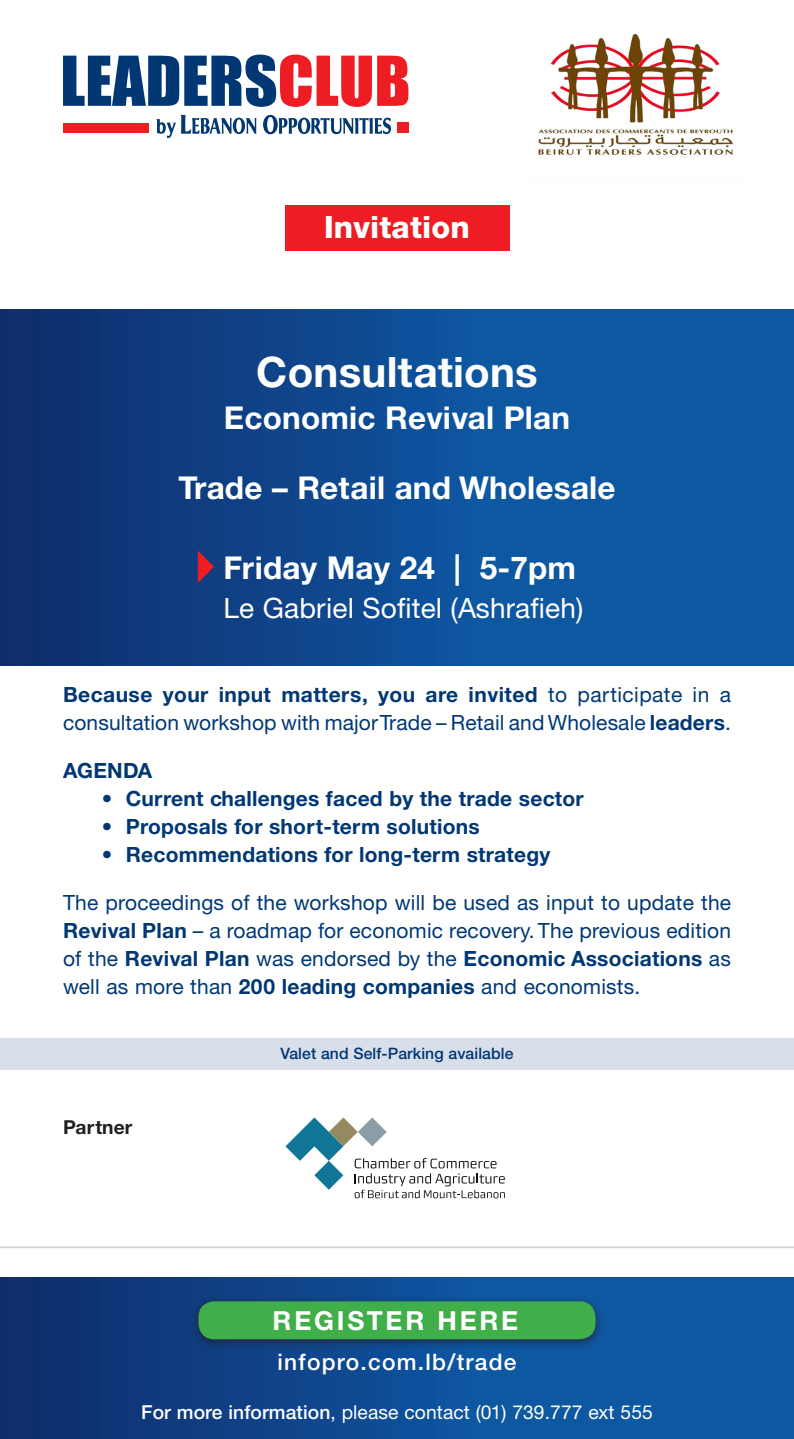
<style>
.page{position:relative;width:794px;height:1439px;background:#fff}
.page>*{position:absolute;margin:0;border:0;box-sizing:border-box;transform-origin:0 0}
.t1{font:700 42px "Helvetica Neue CE";letter-spacing:.005em;color:#fff}
.t2{font:700 31.5px "Helvetica Neue CE";letter-spacing:.005em;color:#fff}
.t3{font:800 30.8px "Helvetica Neue CE";letter-spacing:.005em;color:#fff}
.t4{font:28px "Helvetica Neue CE";letter-spacing:.005em;color:#fff}
.t5{font:700 26.25px "Helvetica Neue CE";letter-spacing:.105em;color:#fff}
.t6{font:500 22.75px "Helvetica Neue CE";letter-spacing:.055em;color:#fff}
.t7{font:21px/28px "Helvetica Neue CE";letter-spacing:.005em;color:#013874}
.t8{font:700 21px "Helvetica Neue CE";letter-spacing:.01em;color:#013874}
.t9{font:19.25px "Helvetica Neue CE";letter-spacing:.005em;color:#fff}
.t10{font:700 19.25px "Helvetica Neue CE";letter-spacing:.005em;color:#231f20}
.t11{font:500 15.75px "Helvetica Neue CE";letter-spacing:.005em;color:#013874}
.s1{font-weight:700}
.s2{font-weight:500}
</style>
<div class="page">
<div style="left:0;top:309px;width:794px;height:357px;background:linear-gradient(to right,#0f3271,#0e61ae)"></div>
<div style="left:64px;top:123px;width:85px;height:10px;background:#ee1d23"></div>
<div style="left:397px;top:122px;width:11px;height:11px;background:#ee1d23"></div>
<svg style="left:63px;top:55px;width:345px;height:52px"></svg>
<svg style="left:263px;top:115px;width:128px;height:19px"></svg>
<svg style="left:156px;top:115px;width:100px;height:23px"></svg>
<div style="left:284px;top:205px;width:225px;height:46px;background:#ee1d23"></div>
<svg style="left:198px;top:550px;width:16px;height:33px"></svg>
<img style="left:538px;top:34px;width:195px;height:121px">
<div style="left:0;top:1277px;width:794px;height:162px;background:linear-gradient(to right,#0f3271,#0e61ae)"></div>
<div style="left:190px;top:1295px;width:414px;height:55px;background:#231f20;opacity:.75"></div>
<div style="left:198px;top:1301px;width:397px;height:38px;background:#40ae49;border-radius:16px"></div>
<svg style="left:285px;top:1117px;width:220px;height:81px"></svg>
<hr style="left:0;top:1246px;width:794px;height:2px;background:#231f20">
<div style="left:0;top:1038px;width:794px;height:32px;background:#d9deeb"></div>
<p class="t3" style="left:324px;top:208px;width:147px">Invitation</p>
<p class="t1" style="left:256px;top:346px;width:283px">Consultations</p>
<p class="t2" style="left:224px;top:399px;width:348px">Economic Revival Plan</p>
<p class="t2" style="left:178px;top:468px;width:439px">Trade – Retail and Wholesale</p>
<p class="t2" style="left:223px;top:549px;width:354px">Friday May 24 | 5-7pm</p>
<p class="t4" style="left:223px;top:591px;width:361px">Le Gabriel Sofitel (Ashrafieh)</p>
<p class="t7" style="left:63px;top:681px;width:669px"><span class="s1">Because your input matters, you are invited</span> to participate in a consultation workshop with major Trade – Retail and Wholesale <span class="s1">leaders</span>.</p>
<p class="t8" style="left:63px;top:757px;width:91px">AGENDA</p>
<p class="t8" style="left:102px;top:785px;width:483px">• Current challenges faced by the trade sector</p>
<p class="t8" style="left:102px;top:813px;width:379px">• Proposals for short-term solutions</p>
<p class="t8" style="left:102px;top:841px;width:450px">• Recommendations for long-term strategy</p>
<p class="t7" style="left:63px;top:888px;width:669px;text-align:justify">The proceedings of the workshop will be used as input to update the <span class="s1">Revival Plan</span> – a roadmap for economic recovery. The previous edition of the <span class="s1">Revival Plan</span> was endorsed by the <span class="s1">Economic Associations</span> as well as more than <span class="s1">200 leading companies</span> and economists.</p>
<p class="t10" style="left:63px;top:1115px;width:71px">Partner</p>
<p class="t11" style="left:280px;top:1044px;width:234px">Valet and Self-Parking available</p>
<p class="t5" style="left:273px;top:1304px;width:247px">REGISTER HERE</p>
<p class="t6" style="left:277px;top:1348px;width:241px">infopro.com.lb/trade</p>
<p class="t9" style="left:141px;top:1400px;width:513px"><span class="s2">For more information</span>, please contact (01) 739.777 ext 555</p>
</div>
